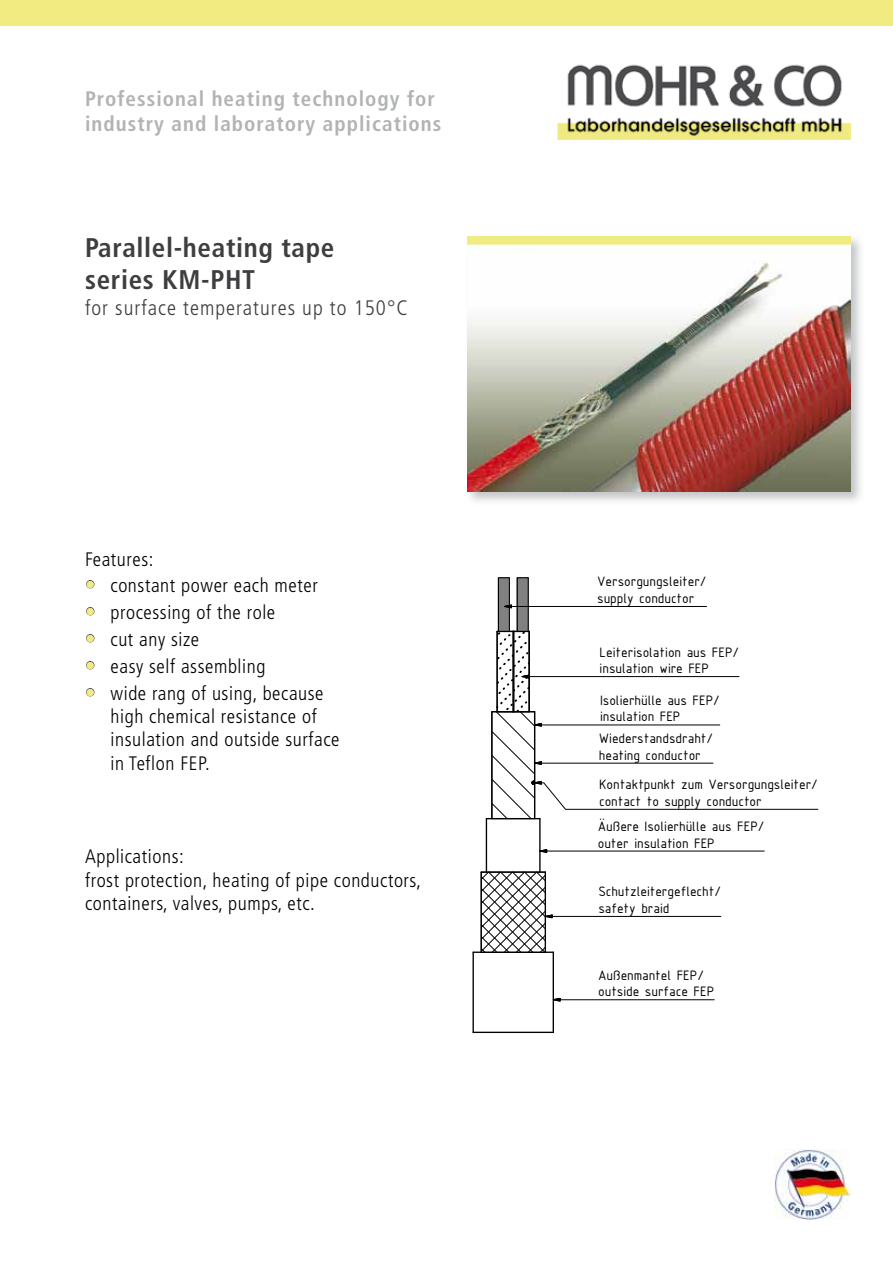
<style>
.page{position:relative;width:893px;height:1263px;background:#fff}
.page>*{position:absolute;margin:0;border:0;box-sizing:border-box;transform-origin:0 0}
.t1{font:700 condensed 27px/32.4px "Frutiger";letter-spacing:.025em;color:#3e3d40}
.t2{font:700 condensed 21px/25.2px "Frutiger";letter-spacing:.05em;color:#b1b3b4}
.t3{font:300 condensed 21px "Frutiger";letter-spacing:.05em;color:#3e3d40}
.t4{font:300 condensed 19.5px/23.4px "Frutiger";letter-spacing:.03em;color:#000}
.t5{font:14.7px/16.6px "ISOCPEUR";letter-spacing:-.01em;color:#000}
.s1{font-size:21px;color:#f1eb82}
</style>
<div class="page">
<img style="left:774px;top:1149px;width:76px;height:70px">
<img style="left:557px;top:64px;width:293px;height:76px">
<div style="left:0;top:0;width:893px;height:25px;background:#f1eb82"></div>
<img style="left:467px;top:236px;width:394px;height:266px">
<img style="left:468px;top:237px;width:382px;height:255px">
<div style="left:86px;top:580px;width:8px;height:8px;border:1px solid #3e3d40;border-radius:50%"></div>
<div style="left:86px;top:607px;width:8px;height:8px;border:1px solid #3e3d40;border-radius:50%"></div>
<div style="left:86px;top:634px;width:8px;height:8px;border:1px solid #3e3d40;border-radius:50%"></div>
<div style="left:86px;top:661px;width:8px;height:8px;border:1px solid #3e3d40;border-radius:50%"></div>
<div style="left:86px;top:688px;width:8px;height:8px;border:1px solid #3e3d40;border-radius:50%"></div>
<hr style="left:486px;top:818px;width:54px;height:1px;background:#000">
<hr style="left:486px;top:819px;width:1px;height:53px;background:#000">
<hr style="left:539px;top:819px;width:2px;height:53px;background:#000">
<hr style="left:480px;top:872px;width:2px;height:80px;background:#000">
<hr style="left:473px;top:951px;width:80px;height:2px;background:#000">
<hr style="left:473px;top:1032px;width:80px;height:1px;background:#000">
<hr style="left:472px;top:952px;width:2px;height:80px;background:#000">
<hr style="left:553px;top:952px;width:1px;height:80px;background:#000">
<svg style="left:491px;top:577px;width:328px;height:242px"></svg>
<svg style="left:539px;top:849px;width:8px;height:4px"></svg>
<hr style="left:547px;top:851px;width:217px;height:1px;background:#000">
<svg style="left:481px;top:871px;width:72px;height:82px"></svg>
<hr style="left:552px;top:916px;width:169px;height:1px;background:#000">
<svg style="left:552px;top:997px;width:9px;height:5px"></svg>
<hr style="left:560px;top:999px;width:154px;height:1px;background:#000">
<h2 class="t2" style="left:85px;top:86px;width:358px">Professional heating technology for industry and laboratory applications</h2>
<h1 class="t1" style="left:85px;top:231px;width:251px">Parallel-heating tape series KM-PHT</h1>
<h2 class="t3" style="left:85px;top:295px;width:324px">for surface temperatures up to 150°C</h2>
<h3 class="t4" style="left:85px;top:548px;width:70px">Features:</h3>
<h3 class="t4" style="left:85px;top:573px;width:234px"><span class="s1">•</span> constant power each meter</h3>
<h3 class="t4" style="left:85px;top:600px;width:192px"><span class="s1">•</span> processing of the role</h3>
<h3 class="t4" style="left:85px;top:627px;width:116px"><span class="s1">•</span> cut any size</h3>
<h3 class="t4" style="left:85px;top:654px;width:182px"><span class="s1">•</span> easy self assembling</h3>
<h3 class="t4" style="left:111px;top:681px;width:230px;text-indent:-26px"><span class="s1">•</span> wide rang of using, because high chemical resistance of insulation and outside surface in Teflon FEP.</h3>
<h3 class="t4" style="left:85px;top:845px;width:337px">Applications:<br>frost protection, heating of pipe conductors, containers, valves, pumps, etc.</h3>
<p class="t5" style="left:597px;top:573px;width:111px">Versorgungsleiter/ supply conductor</p>
<p class="t5" style="left:600px;top:643px;width:141px">Leiterisolation aus FEP/ insulation wire FEP</p>
<p class="t5" style="left:600px;top:691px;width:121px">Isolierhülle aus FEP/ insulation FEP</p>
<p class="t5" style="left:599px;top:729px;width:116px">Wiederstandsdraht/ heating conductor</p>
<p class="t5" style="left:599px;top:776px;width:220px">Kontaktpunkt zum Versorgungsleiter/ contact to supply conductor</p>
<p class="t5" style="left:598px;top:817px;width:168px">Äußere Isolierhülle aus FEP/ outer insulation FEP</p>
<p class="t5" style="left:598px;top:883px;width:124px">Schutzleitergeflecht/ safety braid</p>
<p class="t5" style="left:598px;top:966px;width:118px">Außenmantel FEP/ outside surface FEP</p>
</div>
